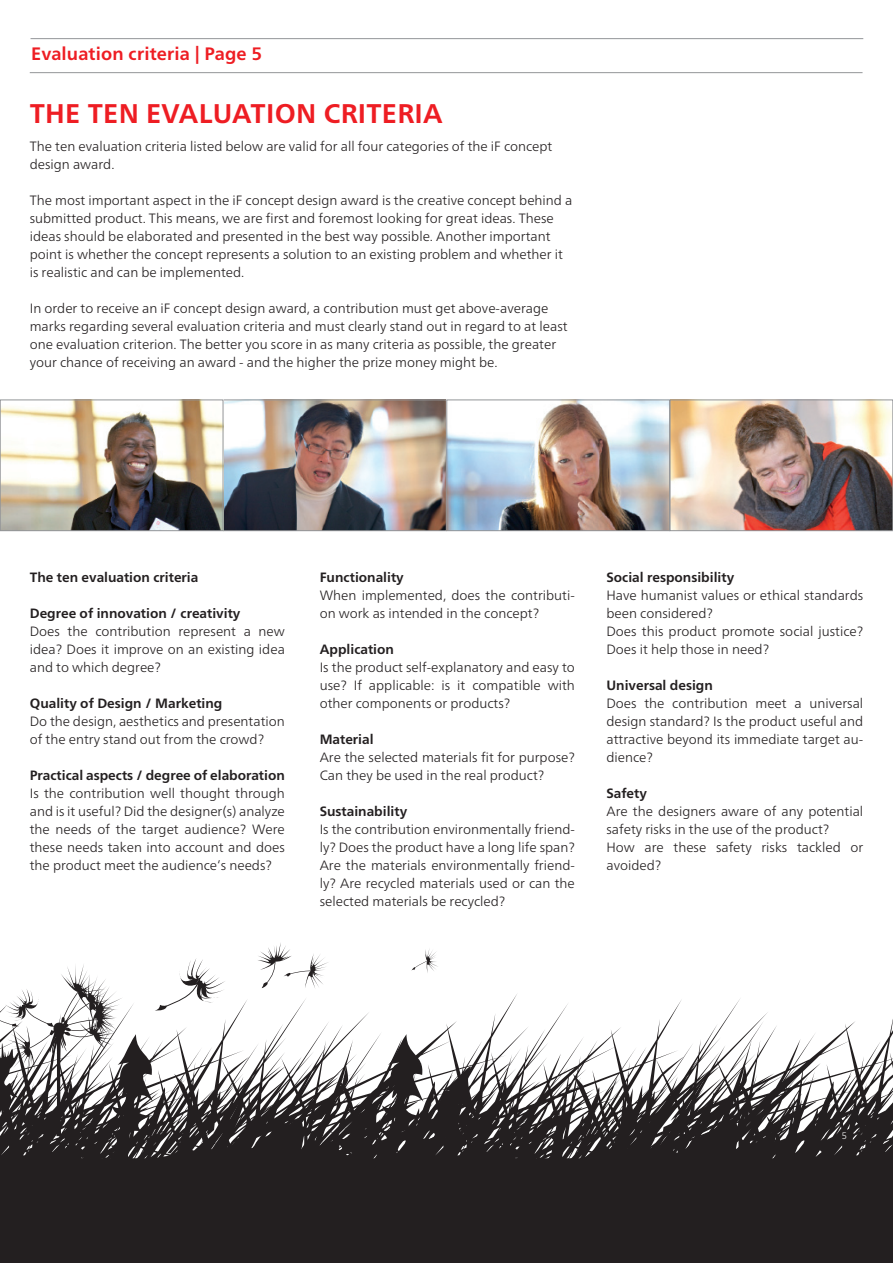
<style>
.page{position:relative;width:893px;height:1263px;background:#fff}
.page>*{position:absolute;margin:0;border:0;box-sizing:border-box;transform-origin:0 0}
.t1{font:700 27px "Frutiger Neue LT Pro";letter-spacing:.01em;color:#ee1d23}
.t2{font:700 18px "Frutiger Neue LT Pro";letter-spacing:.01em;color:#ee1d23}
.t3{font:300 13.5px/18px "Frutiger Neue LT Pro";color:#231f20}
.t4{font:700 13.5px "Frutiger Neue LT Pro";color:#231f20}
.t5{font:300 9.75px "Frutiger Next LT";color:#fff}
</style>
<div class="page">
<hr style="left:30px;top:72px;width:832px;height:1px;background:#939598">
<hr style="left:31px;top:38px;width:832px;height:1px;background:#939598">
<img style="left:2px;top:402px;width:889px;height:127px">
<div style="left:223px;top:400px;width:223px;height:131px;border:1px solid #939598"></div>
<div style="left:670px;top:400px;width:223px;height:131px;border:1px solid #939598"></div>
<div style="left:446px;top:400px;width:224px;height:131px;border:1px solid #939598"></div>
<div style="left:0;top:400px;width:223px;height:131px;border:1px solid #939598"></div>
<svg style="left:226px;top:994px;width:304px;height:164px"></svg>
<svg style="left:530px;top:999px;width:363px;height:159px"></svg>
<svg style="left:304px;top:1034px;width:184px;height:124px"></svg>
<svg style="left:258px;top:943px;width:70px;height:45px"></svg>
<svg style="left:0;top:958px;width:226px;height:200px"></svg>
<svg style="left:411px;top:949px;width:27px;height:24px"></svg>
<div style="left:0;top:1158px;width:893px;height:105px;background:#231f20"></div>
<h2 class="t2" style="left:31px;top:47px;width:233px">Evaluation criteria | Page 5</h2>
<h1 class="t1" style="left:30px;top:102px;width:414px">THE TEN EVALUATION CRITERIA</h1>
<p class="t3" style="left:30px;top:138px;width:524px">The ten evaluation criteria listed below are valid for all four categories of the iF concept design award.</p>
<p class="t3" style="left:30px;top:192px;width:544px">The most important aspect in the iF concept design award is the creative concept behind a submitted product. This means, we are first and foremost looking for great ideas. These ideas should be elaborated and presented in the best way possible. Another important point is whether the concept represents a solution to an existing problem and whether it is realistic and can be implemented.</p>
<p class="t3" style="left:30px;top:300px;width:539px">In order to receive an iF concept design award, a contribution must get above-average marks regarding several evaluation criteria and must clearly stand out in regard to at least one evaluation criterion. The better you score in as many criteria as possible, the greater your chance of receiving an award - and the higher the prize money might be.</p>
<p class="t4" style="left:30px;top:571px;width:170px">The ten evaluation criteria</p>
<p class="t4" style="left:30px;top:607px;width:212px">Degree of innovation / creativity</p>
<p class="t3" style="left:30px;top:623px;width:257px;text-align:justify">Does the contribution represent a new idea? Does it improve on an existing idea and to which degree?</p>
<p class="t4" style="left:30px;top:697px;width:194px">Quality of Design / Marketing</p>
<p class="t3" style="left:30px;top:713px;width:257px">Do the design, aesthetics and presentation of the entry stand out from the crowd?</p>
<p class="t4" style="left:30px;top:769px;width:257px">Practical aspects / degree of elaboration</p>
<p class="t3" style="left:30px;top:785px;width:257px;text-align:justify">Is the contribution well thought through and is it useful? Did the designer(s) analyze the needs of the target audience? Were these needs taken into account and does the product meet the audience‘s needs?</p>
<p class="t4" style="left:320px;top:571px;width:86px">Functionality</p>
<p class="t3" style="left:320px;top:587px;width:257px">When implemented, does the contributi&shy;on work as intended in the concept?</p>
<p class="t4" style="left:320px;top:643px;width:76px">Application</p>
<p class="t3" style="left:320px;top:659px;width:257px;text-align:justify">Is the product self-explanatory and easy to use? If applicable: is it compatible with other components or products?</p>
<p class="t4" style="left:320px;top:733px;width:55px">Material</p>
<p class="t3" style="left:320px;top:749px;width:257px">Are the selected materials fit for purpose?<br>Can they be used in the real product?</p>
<p class="t4" style="left:320px;top:805px;width:89px">Sustainability</p>
<p class="t3" style="left:320px;top:821px;width:257px;text-align:justify">Is the contribution environmentally friend&shy;ly? Does the product have a long life span?<br>Are the materials environmentally friend&shy;ly? Are recycled materials used or can the selected materials be recycled?</p>
<p class="t4" style="left:606px;top:571px;width:129px">Social responsibility</p>
<p class="t3" style="left:606px;top:587px;width:258px">Have humanist values or ethical standards been considered?<br>Does this product promote social justice?<br>Does it help those in need?</p>
<p class="t4" style="left:606px;top:679px;width:108px">Universal design</p>
<p class="t3" style="left:606px;top:695px;width:258px;text-align:justify">Does the contribution meet a universal design standard? Is the product useful and attractive beyond its immediate target au&shy;dience?</p>
<p class="t4" style="left:606px;top:787px;width:42px">Safety</p>
<p class="t3" style="left:606px;top:803px;width:258px">Are the designers aware of any potential safety risks in the use of the product?<br>How are these safety risks tackled or avoided?</p>
<p class="t5" style="left:842px;top:1132px;width:7px">5</p>
</div>
